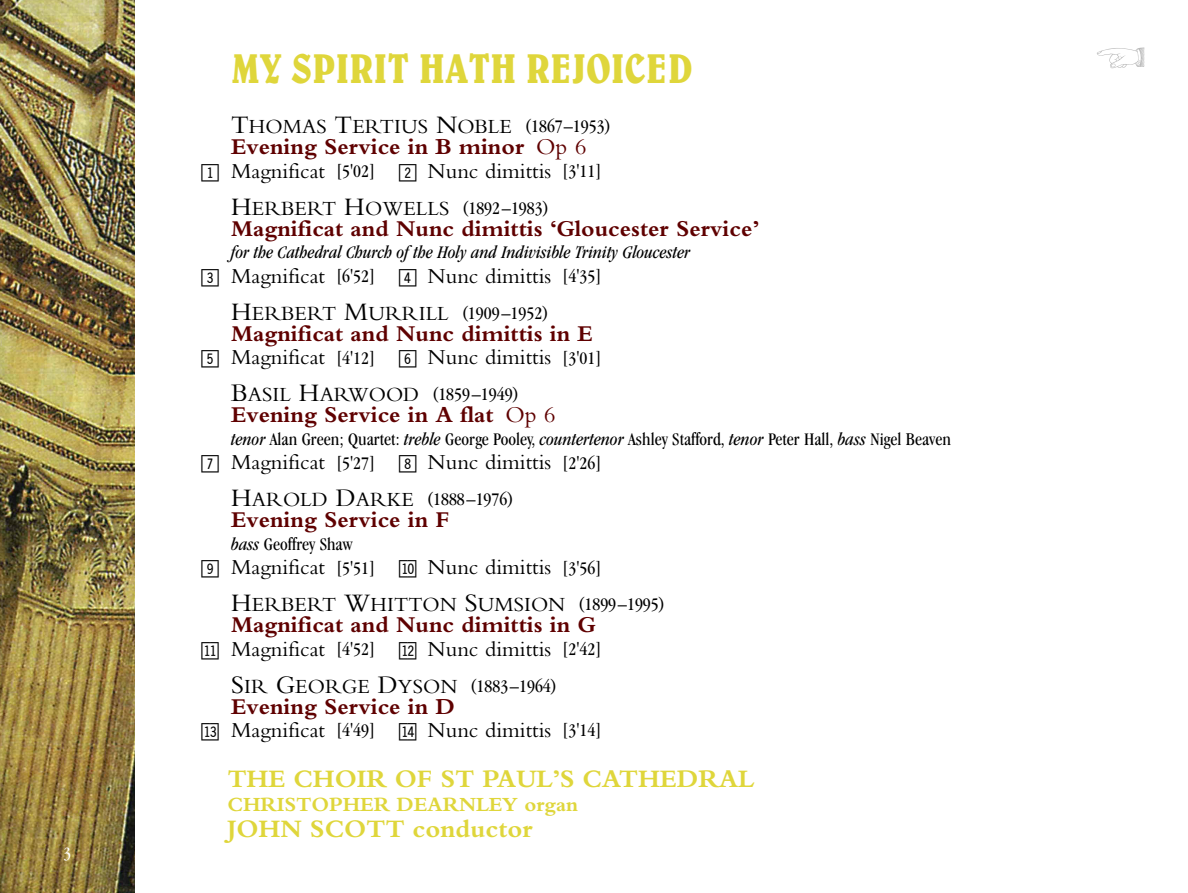
<style>
.page{position:relative;width:1188px;height:893px;background:#fff}
.page>*{position:absolute;margin:0;border:0;box-sizing:border-box;transform-origin:0 0}
.t1{font:condensed 42px "Belwe";color:#dfd63b}
.t2{font:700 26.25px "M Bembo";color:#dfd63b}
.t3{font:700 23.7px "M Bembo";color:#5f0000}
.t4{font:22.35px "M Bembo";color:#000}
.t5{font:21px "M Bembo";color:#000}
.t6{font:700 21px "M Bembo";color:#dfd63b}
.t7{font:condensed 18.3px "Garamond IT Cby BT";color:#000}
.t8{font:italic condensed 18.3px "Garamond IT Cby BT";color:#000}
.t9{font:condensed 18px "Garamond IT Cby BT";color:#fff}
.s1{font-size:26.25px}
.s2{font-family:"Garamond IT Cby BT";font-stretch:condensed;font-size:18.3px}
.s3{font-weight:400}
.s4{font-family:"Doubledigits Square"}
.s5{font-family:"M Bembo";font-stretch:normal;font-size:26.25px}
.s6{font-family:"M Bembo";font-stretch:normal;font-size:21px}
.s7{font-style:italic}
</style>
<div class="page">
<img style="left:0;top:0;width:135px;height:892px">
<p class="t9" style="left:63px;top:846px;width:9px">3</p>
<p class="t1" style="left:231px;top:54px;width:463px">MY SPIRIT HATH REJOICED</p>
<p class="t5" style="left:231px;top:119px;width:381px"><span class="s1">T</span>HOMAS <span class="s1">T</span>ERTIUS <span class="s1">N</span>OBLE <span class="s2">(1867–1953)</span></p>
<p class="t3" style="left:231px;top:138px;width:357px">Evening Service in B minor <span class="s3">Op 6</span></p>
<p class="t4" style="left:201px;top:163px;width:402px"><span class="s4">1</span> Magnificat <span class="s2">[5'02]</span> <span class="s4">2</span> Nunc dimittis <span class="s2">[3'11]</span></p>
<p class="t5" style="left:231px;top:200px;width:319px"><span class="s1">H</span>ERBERT <span class="s1">H</span>OWELLS <span class="s2">(1892–1983)</span></p>
<p class="t3" style="left:231px;top:220px;width:530px">Magnificat and Nunc dimittis ‘Gloucester Service’</p>
<p class="t8" style="left:231px;top:241px;width:461px">for the Cathedral Church of the Holy and Indivisible Trinity Gloucester</p>
<p class="t4" style="left:201px;top:268px;width:402px"><span class="s4">3</span> Magnificat <span class="s2">[6'52]</span> <span class="s4">4</span> Nunc dimittis <span class="s2">[4'35]</span></p>
<p class="t5" style="left:231px;top:305px;width:319px"><span class="s1">H</span>ERBERT <span class="s1">M</span>URRILL <span class="s2">(1909–1952)</span></p>
<p class="t3" style="left:231px;top:325px;width:363px">Magnificat and Nunc dimittis in E</p>
<p class="t4" style="left:201px;top:349px;width:402px"><span class="s4">5</span> Magnificat <span class="s2">[4'12]</span> <span class="s4">6</span> Nunc dimittis <span class="s2">[3'01]</span></p>
<p class="t7" style="left:231px;top:387px;width:289px"><span class="s5">B</span><span class="s6">ASIL</span> <span class="s5">H</span><span class="s6">ARWOOD</span> (1859–1949)</p>
<p class="t3" style="left:231px;top:406px;width:326px">Evening Service in A flat <span class="s3">Op 6</span></p>
<p class="t7" style="left:231px;top:432px;width:721px"><span class="s7">tenor</span> Alan Green; Quartet: <span class="s7">treble</span> George Pooley, <span class="s7">countertenor</span> Ashley Stafford, <span class="s7">tenor</span> Peter Hall, <span class="s7">bass</span> Nigel Beaven</p>
<p class="t4" style="left:201px;top:454px;width:402px"><span class="s4">7</span> Magnificat <span class="s2">[5'27]</span> <span class="s4">8</span> Nunc dimittis <span class="s2">[2'26]</span></p>
<p class="t7" style="left:231px;top:492px;width:284px"><span class="s5">H</span><span class="s6">AROLD</span> <span class="s5">D</span><span class="s6">ARKE</span> (1888–1976)</p>
<p class="t3" style="left:231px;top:511px;width:220px">Evening Service in F</p>
<p class="t7" style="left:231px;top:537px;width:123px"><span class="s7">bass</span> Geoffrey Shaw</p>
<p class="t4" style="left:201px;top:559px;width:402px"><span class="s4">9</span> Magnificat <span class="s2">[5'51]</span> <span class="s4">BL</span> Nunc dimittis <span class="s2">[3'56]</span></p>
<p class="t5" style="left:231px;top:597px;width:435px"><span class="s1">H</span>ERBERT <span class="s1">W</span>HITTON <span class="s1">S</span>UMSION <span class="s2">(1899–1995)</span></p>
<p class="t3" style="left:231px;top:616px;width:366px">Magnificat and Nunc dimittis in G</p>
<p class="t4" style="left:201px;top:640px;width:402px"><span class="s4">BM</span> Magnificat <span class="s2">[4'52]</span> <span class="s4">BN</span> Nunc dimittis <span class="s2">[2'42]</span></p>
<p class="t5" style="left:231px;top:678px;width:327px"><span class="s1">S</span>IR <span class="s1">G</span>EORGE <span class="s1">D</span>YSON <span class="s2">(1883–1964)</span></p>
<p class="t3" style="left:231px;top:697px;width:225px">Evening Service in D</p>
<p class="t4" style="left:201px;top:722px;width:402px"><span class="s4">BO</span> Magnificat <span class="s2">[4'49]</span> <span class="s4">BP</span> Nunc dimittis <span class="s2">[3'14]</span></p>
<p class="t2" style="left:227px;top:769px;width:528px">THE CHOIR OF ST PAUL’S CATHEDRAL</p>
<p class="t6" style="left:227px;top:796px;width:352px">CHRISTOPHER DEARNLEY organ</p>
<p class="t2" style="left:227px;top:819px;width:307px">JOHN SCOTT conductor</p>
</div>
